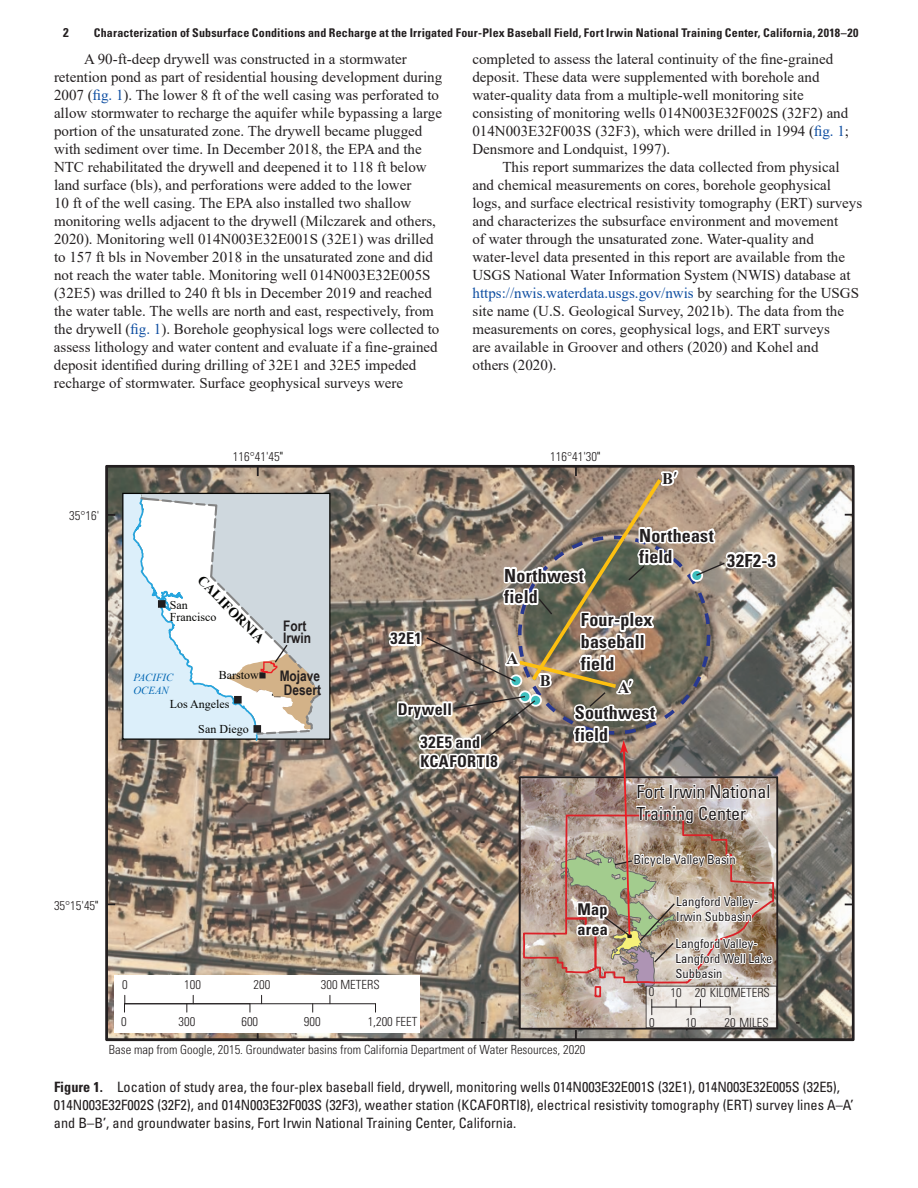
<style>
.page{position:relative;width:918px;height:1188px;background:#fff}
.page>*{position:absolute;margin:0;border:0;box-sizing:border-box;transform-origin:0 0}
.t1{font:700 condensed 18px/21.6px "Univers";letter-spacing:.01em;color:#231f20}
.t2{font:condensed 18px/21.6px "Univers";color:#231f20}
.t3{font:700 condensed 16.2px/33px "Univers";letter-spacing:.025em;color:#231f20}
.t4{font:700 16.2px "Times New Roman";color:#231f20}
.Body_Text{font:15px/18px "Times New Roman";color:#231f20}
.t5{font:700 14.55px/12px "Arial Narrow";color:#231f20}
.FigureCaption{font:condensed 14.25px/18px "Univers";color:#231f20}
.t6{font:700 13.65px "Times New Roman";color:#040503}
.t7{font:700 condensed 12.75px "Univers";color:#231f20}
.t8{font:300 condensed 12.6px "Univers";color:#231f20}
.t9{font:condensed 12.6px/15.1px "Univers";color:#231f20}
.t10{font:700 condensed 12px "Univers";letter-spacing:.015em;color:#231f20}
.t11{font:12px/12px "Times New Roman";color:#040503}
.t12{font:italic 10.8px/12.9px "Times New Roman";color:#0166b3}
.s1{color:#0d4da1}
.s2{font-weight:400;font-size:12.75px;color:#050504}
.s3{font-weight:700}
</style>
<div class="page">
<img style="left:109px;top:469px;width:742px;height:568px">
<div style="left:114px;top:975px;width:306px;height:58px;background:#fff"></div>
<hr style="left:125px;top:1003px;width:251px;height:1px;background:#231f20">
<svg style="left:124px;top:995px;width:1px;height:17px"></svg>
<div style="left:321px;top:495px;width:7px;height:243px;background:#cfd8de"></div>
<svg style="left:123px;top:493px;width:198px;height:249px"></svg>
<svg style="left:107px;top:514px;width:8px;height:2px"></svg>
<svg style="left:107px;top:903px;width:8px;height:2px"></svg>
<svg style="left:845px;top:514px;width:8px;height:2px"></svg>
<svg style="left:257px;top:466px;width:2px;height:10px"></svg>
<svg style="left:257px;top:1033px;width:2px;height:7px"></svg>
<svg style="left:575px;top:1030px;width:2px;height:10px"></svg>
<img style="left:522px;top:1015px;width:124px;height:12px">
<svg style="left:648px;top:1015px;width:127px;height:11px"></svg>
<img style="left:386px;top:465px;width:393px;height:550px">
<p class="t7" style="left:63px;top:25px;width:7px">2</p>
<p class="t10" style="left:94px;top:26px;width:766px">Characterization of Subsurface Conditions and Recharge at the Irrigated Four-Plex Baseball Field, Fort Irwin National Training Center, California, 2018–20</p>
<p class="Body_Text" style="left:54px;top:50px;width:390px;text-indent:30px">A 90-ft-deep drywell was constructed in a stormwater retention pond as part of residential housing development during 2007 (<span class="s1">fig. 1</span>). The lower 8 ft of the well casing was perforated to allow stormwater to recharge the aquifer while bypassing a large portion of the unsaturated zone. The drywell became plugged with sediment over time. In December 2018, the EPA and the NTC rehabilitated the drywell and deepened it to 118 ft below land surface (bls), and perforations were added to the lower<br>10 ft of the well casing. The EPA also installed two shallow monitoring wells adjacent to the drywell (Milczarek and others, 2020). Monitoring well 014N003E32E001S (32E1) was drilled to 157 ft bls in November 2018 in the unsaturated zone and did not reach the water table. Monitoring well 014N003E32E005S (32E5) was drilled to 240 ft bls in December 2019 and reached the water table. The wells are north and east, respectively, from the drywell (<span class="s1">fig. 1</span>). Borehole geophysical logs were collected to assess lithology and water content and evaluate if a fine-grained deposit identified during drilling of 32E1 and 32E5 impeded recharge of stormwater. Surface geophysical surveys were</p>
<p class="Body_Text" style="left:472px;top:50px;width:378px">completed to assess the lateral continuity of the fine-grained deposit. These data were supplemented with borehole and water-quality data from a multiple-well monitoring site consisting of monitoring wells 014N003E32F002S (32F2) and 014N003E32F003S (32F3), which were drilled in 1994 (<span class="s1">fig. 1</span>; Densmore and Londquist, 1997).</p>
<p class="Body_Text" style="left:472px;top:158px;width:391px;text-indent:30px">This report summarizes the data collected from physical and chemical measurements on cores, borehole geophysical logs, and surface electrical resistivity tomography (ERT) surveys and characterizes the subsurface environment and movement<br>of water through the unsaturated zone. Water-quality and water-level data presented in this report are available from the USGS National Water Information System (NWIS) database at <span class="s1">https://nwis.waterdata.usgs.gov/nwis</span> by searching for the USGS site name (U.S. Geological Survey, 2021b). The data from the measurements on cores, geophysical logs, and ERT surveys<br>are available in Groover and others (2020) and Kohel and<br>others (2020).</p>
<p class="t8" style="left:69px;top:508px;width:32px">35°16'</p>
<p class="t8" style="left:54px;top:898px;width:46px">35°15'45<span class="s2">"</span></p>
<p class="t8" style="left:233px;top:449px;width:52px">116°41'45<span class="s2">"</span></p>
<p class="t6" style="left:207px;top:571px;width:90px;rotate:45deg">CALIFORNIA</p>
<p class="t11" style="left:170px;top:599px;width:48px">San<br>Francisco</p>
<p class="t5" style="left:283px;top:619px;width:29px">Fort<br>Irwin</p>
<p class="t12" style="left:133px;top:671px;width:41px">PACIFIC<br>OCEAN</p>
<p class="t11" style="left:219px;top:669px;width:42px">Barstow</p>
<p class="t5" style="left:280px;top:669px;width:42px">Mojave</p>
<p class="t5" style="left:284px;top:684px;width:39px">Desert</p>
<p class="t11" style="left:170px;top:697px;width:61px">Los Angeles</p>
<p class="t11" style="left:198px;top:723px;width:52px">San Diego</p>
<p class="t8" style="left:550px;top:449px;width:52px">116°41'30<span class="s2">"</span></p>
<p class="t4" style="left:662px;top:467px;width:12px">B</p>
<p class="t3" style="left:390px;top:622px;width:33px">32E1</p>
<p class="t1" style="left:504px;top:564px;width:81px">Northwest field</p>
<p class="t1" style="left:639px;top:525px;width:76px">Northeast field</p>
<p class="t4" style="left:507px;top:647px;width:13px">A</p>
<p class="t4" style="left:540px;top:669px;width:12px">B</p>
<p class="t1" style="left:581px;top:609px;width:73px">Four-plex baseball field</p>
<p class="t4" style="left:618px;top:676px;width:13px">A</p>
<p class="t3" style="left:420px;top:692px;width:61px;text-indent:-23px">Drywell<br>32E5 and</p>
<p class="t3" style="left:420px;top:745px;width:79px">KCAFORTI8</p>
<p class="t1" style="left:575px;top:702px;width:82px">Southwest field</p>
<p class="t1" style="left:727px;top:549px;width:50px">32F2-3</p>
<p class="t2" style="left:637px;top:781px;width:135px">Fort Irwin National<br>Training Center</p>
<p class="t9" style="left:633px;top:851px;width:104px">Bicycle Valley Basin</p>
<p class="t9" style="left:676px;top:894px;width:84px">Langford Valley-</p>
<p class="t3" style="left:577px;top:893px;width:32px">Map</p>
<p class="t9" style="left:676px;top:909px;width:77px">Irwin Subbasin</p>
<p class="t3" style="left:577px;top:912px;width:32px">area</p>
<p class="t8" style="left:122px;top:977px;width:7px">0</p>
<p class="t8" style="left:184px;top:977px;width:18px">100</p>
<p class="t8" style="left:254px;top:977px;width:18px">200</p>
<p class="t8" style="left:321px;top:977px;width:60px">300 METERS</p>
<p class="t8" style="left:121px;top:1014px;width:7px">0</p>
<p class="t8" style="left:178px;top:1014px;width:18px">300</p>
<p class="t8" style="left:241px;top:1014px;width:18px">600</p>
<p class="t8" style="left:304px;top:1014px;width:18px">900</p>
<p class="t8" style="left:368px;top:1014px;width:51px">1,200 FEET</p>
<p class="t9" style="left:676px;top:936px;width:98px">Langford Valley-<br>Langford Well Lake<br>Subbasin</p>
<p class="t8" style="left:649px;top:984px;width:7px">0</p>
<p class="t8" style="left:671px;top:985px;width:101px">10 20 KILOMETERS</p>
<p class="t8" style="left:649px;top:1015px;width:7px">0</p>
<p class="t8" style="left:685px;top:1015px;width:13px">10</p>
<p class="t8" style="left:725px;top:1015px;width:46px">20 MILES</p>
<p class="t8" style="left:109px;top:1042px;width:478px">Base map from Google, 2015. Groundwater basins from California Department of Water Resources, 2020</p>
<p class="FigureCaption" style="left:54px;top:1078px;width:801px"><span class="s3">Figure 1.</span> Location of study area, the four-plex baseball field, drywell, monitoring wells 014N003E32E001S (32E1), 014N003E32E005S (32E5),<br>014N003E32F002S (32F2), and 014N003E32F003S (32F3), weather station (KCAFORTI8), electrical resistivity tomography (ERT) survey lines A–A’ and B–B’, and groundwater basins, Fort Irwin National Training Center, California.</p>
</div>
